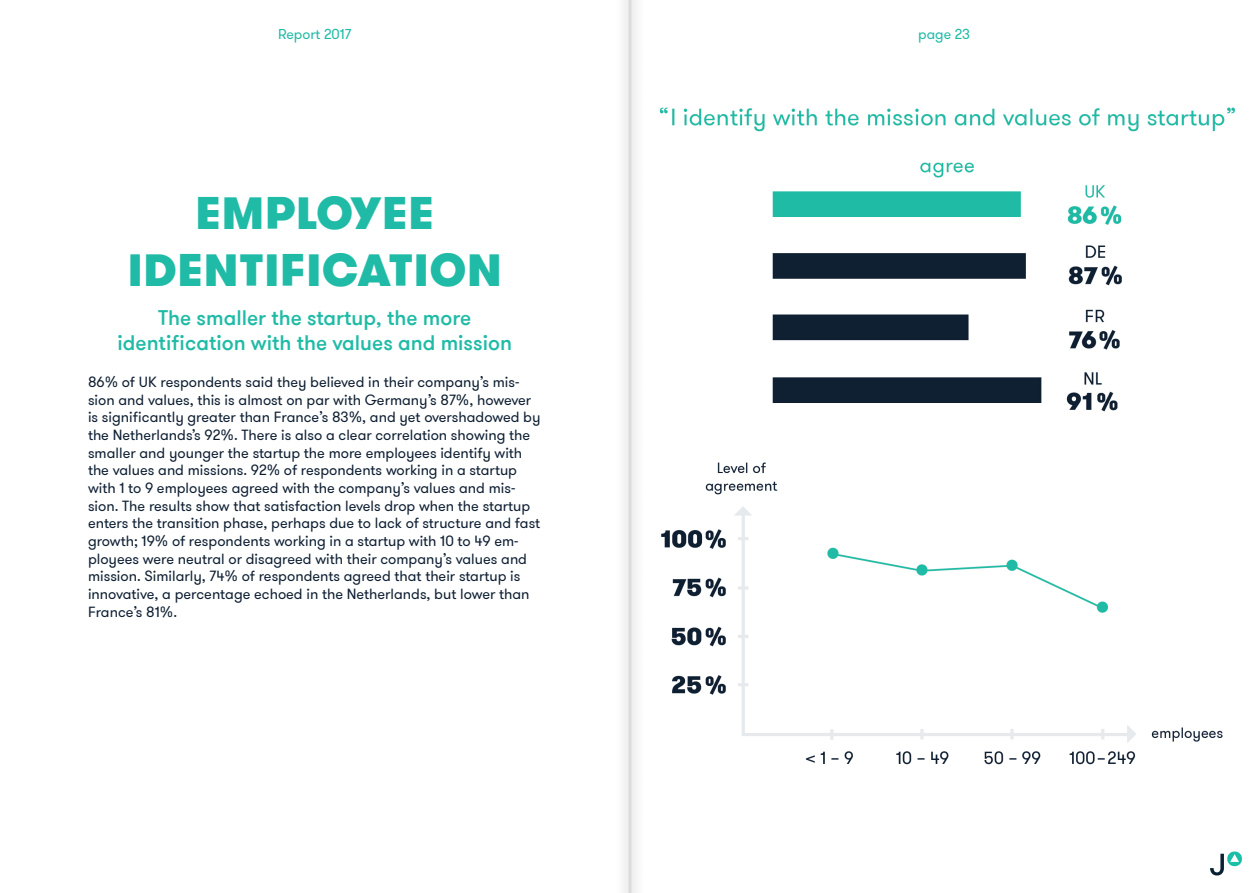
<style>
.page{position:relative;width:1259px;height:893px;background:#fff}
.page>*{position:absolute;margin:0;border:0;box-sizing:border-box;transform-origin:0 0}
.t1{font:900 45px "GT Walsheim";letter-spacing:.02em;color:#1fbba6}
.t2{font:500 21px "GT Walsheim";color:#1fbba6}
.t3{font:14.7px/17.7px "GT Walsheim";color:#0e1f32}
.t4{font:14.25px "GT Walsheim";color:#1fbba6}
</style>
<div class="page">
<img style="left:659px;top:107px;width:576px;height:305px">
<img style="left:661px;top:462px;width:562px;height:303px">
<svg style="left:1210px;top:851px;width:32px;height:24px"></svg>
<img style="left:624px;top:0;width:12px;height:893px">
<p class="t4" style="left:278px;top:26px;width:75px">Report 2017</p>
<p class="t4" style="left:918px;top:26px;width:54px">page 23</p>
<p class="t1" style="left:195px;top:183px;width:240px">EMPLOYEE</p>
<p class="t1" style="left:128px;top:240px;width:375px">IDENTIFICATION</p>
<p class="t2" style="left:158px;top:304px;width:315px">The smaller the startup, the more</p>
<p class="t2" style="left:117px;top:329px;width:396px">identification with the values and mission</p>
<p class="t3" style="left:88px;top:374px;width:454px">86% of UK respondents said they believed in their company’s mis&shy;sion and values, this is almost on par with Germany’s 87%, however is significantly greater than France’s 83%, and yet overshadowed by the Netherlands’s 92%. There is also a clear correlation showing the smaller and younger the startup the more employees identify with the values and missions. 92% of respondents working in a startup with 1 to 9 employees agreed with the company’s values and mis&shy;sion. The results show that satisfaction levels drop when the startup enters the transition phase, perhaps due to lack of structure and fast growth; 19% of respondents working in a startup with 10 to 49 em&shy;ployees were neutral or disagreed with their company’s values and mission. Similarly, 74% of respondents agreed that their startup is innovative, a percentage echoed in the Netherlands, but lower than France’s 81%.</p>
</div>
